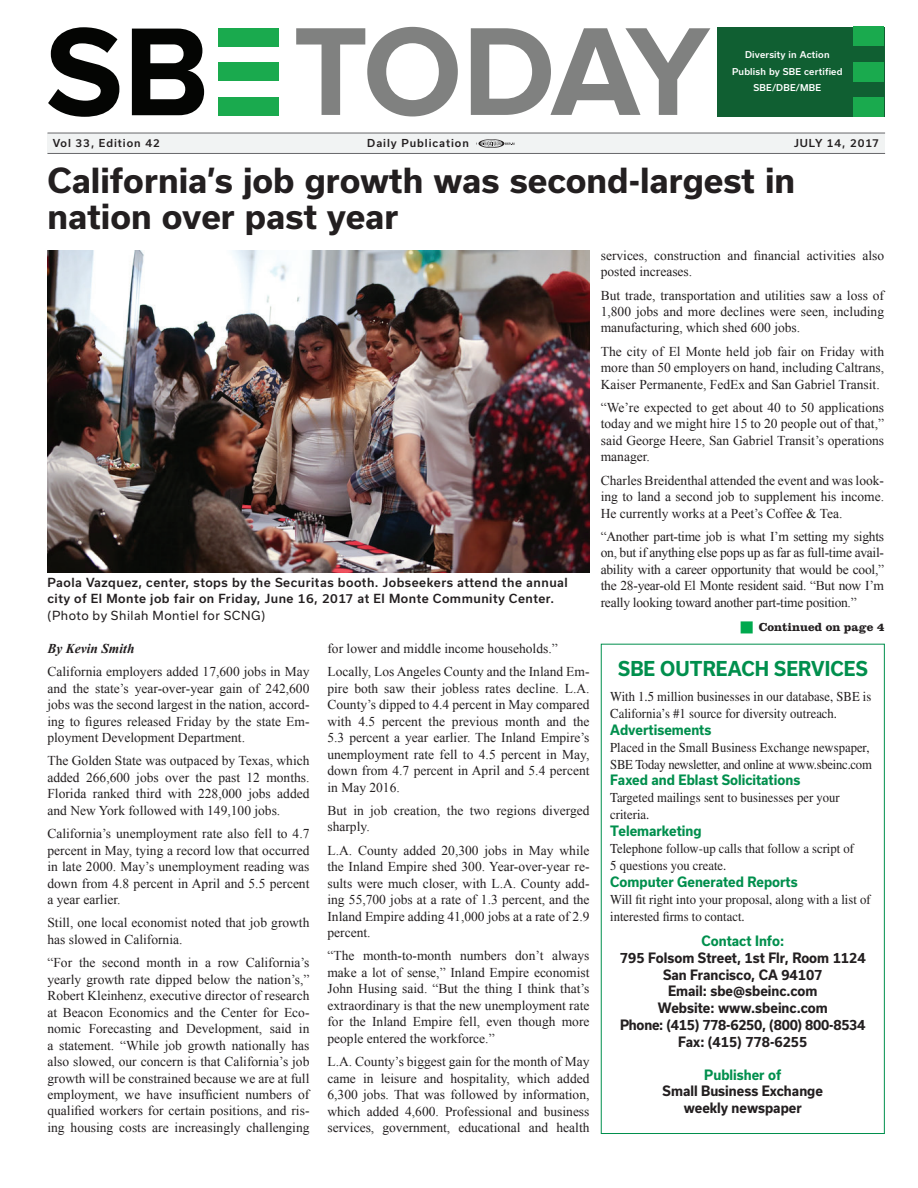
<style>
.page{position:relative;width:918px;height:1188px;background:#fff}
.page>*{position:absolute;margin:0;border:0;box-sizing:border-box;transform-origin:0 0}
.t1{font:700 33px/36px "Usual";color:#231f20}
.t2{font:700 19.65px "Usual";letter-spacing:.005em;color:#008f4d;scale:.93 1}
.t3{font:13.65px/17px "Times";color:#231f20;scale:.93 1}
.t4{font:700 13.65px/17px "Usual";color:#231f20;text-align:center;scale:.93 1}
.t5{font:700 13.65px "Usual";color:#008f4d;scale:.93 1}
.t6{font:13.5px/16.5px "Times New Roman";color:#231f20;text-align:justify}
.t7{font:italic 700 13.5px "Times New Roman";color:#231f20}
.t8{font:500 12px/16.5px "Usual";letter-spacing:.04em;color:#231f20}
.t9{font:12px "Usual";letter-spacing:.04em;color:#231f20}
.t10{font:700 12px "Clarendon LT Std";color:#231f20}
.t11{font:500 10.5px "Usual";letter-spacing:.09em;color:#231f20}
.t12{font:500 9px/16.5px "Usual";letter-spacing:.02em;color:#fff;text-align:center}
</style>
<div class="page">
<div style="left:601px;top:644px;width:284px;height:490px;background:#fff;border:1px solid #008f4d"></div>
<div style="left:47px;top:133px;width:838px;height:20px;background:#f1f3f3"></div>
<hr style="left:47px;top:133px;width:838px;height:1px;background:#67676a">
<hr style="left:47px;top:153px;width:838px;height:1px;background:#67676a">
<svg style="left:476px;top:139px;width:38px;height:9px"></svg>
<svg style="left:48px;top:27px;width:71px;height:90px"></svg>
<svg style="left:132px;top:29px;width:72px;height:86px"></svg>
<svg style="left:296px;top:27px;width:162px;height:89px"></svg>
<svg style="left:471px;top:28px;width:239px;height:87px"></svg>
<div style="left:218px;top:29px;width:61px;height:18px;background:#1aaa4e"></div>
<div style="left:218px;top:63px;width:61px;height:18px;background:#1aaa4e"></div>
<div style="left:218px;top:97px;width:61px;height:18px;background:#1aaa4e"></div>
<div style="left:717px;top:27px;width:167px;height:90px;background:#105f32"></div>
<div style="left:854px;top:27px;width:30px;height:19px;background:#1aaa4e"></div>
<div style="left:854px;top:98px;width:30px;height:19px;background:#1aaa4e"></div>
<div style="left:854px;top:62px;width:30px;height:19px;background:#1aaa4e"></div>
<img style="left:47px;top:251px;width:542px;height:322px">
<p class="t12" style="left:732px;top:46px;width:112px">Diversity in Action<br>Publish by SBE certified<br>SBE/DBE/MBE</p>
<p class="t11" style="left:53px;top:137px;width:109px">Vol 33, Edition 42</p>
<p class="t11" style="left:367px;top:137px;width:103px">Daily Publication</p>
<p class="t11" style="left:794px;top:137px;width:86px">JULY 14, 2017</p>
<h1 class="t1" style="left:47px;top:163px;width:749px">California’s job growth was second-largest in nation over past year</h1>
<p class="t8" style="left:47px;top:574px;width:522px">Paola Vazquez, center, stops by the Securitas booth. Jobseekers attend the annual city of El Monte job fair on Friday, June 16, 2017 at El Monte Community Center.</p>
<p class="t9" style="left:47px;top:608px;width:219px">(Photo by Shilah Montiel for SCNG)</p>
<p class="t7" style="left:47px;top:639px;width:89px">By Kevin Smith</p>
<p class="t6" style="left:47px;top:663px;width:264px">California employers added 17,600 jobs in May and the state’s year-over-year gain of 242,600 jobs was the second largest in the nation, accord&shy;ing to figures released Friday by the state Em&shy;ployment Development Department.</p>
<p class="t6" style="left:47px;top:752px;width:264px">The Golden State was outpaced by Texas, which added 266,600 jobs over the past 12 months.<br>Florida ranked third with 228,000 jobs added and New York followed with 149,100 jobs.</p>
<p class="t6" style="left:47px;top:825px;width:264px">California’s unemployment rate also fell to 4.7 percent in May, tying a record low that occurred in late 2000. May’s unemployment reading was down from 4.8 percent in April and 5.5 percent a year earlier.</p>
<p class="t6" style="left:47px;top:914px;width:264px">Still, one local economist noted that job growth has slowed in California.</p>
<p class="t6" style="left:47px;top:954px;width:264px">“For the second month in a row California’s yearly growth rate dipped below the nation’s,” Robert Kleinhenz, executive director of research at Beacon Economics and the Center for Eco&shy;nomic Forecasting and Development, said in a statement. “While job growth nationally has also slowed, our concern is that California’s job growth will be constrained because we are at full employment, we have insufficient numbers of qualified workers for certain positions, and ris&shy;ing housing costs are increasingly challenging</p>
<p class="t6" style="left:327px;top:637px;width:264px;line-height:23.2px">for lower and middle income households.”<br>Locally, Los Angeles County and the Inland Em-</p>
<p class="t6" style="left:327px;top:680px;width:264px">pire both saw their jobless rates decline. L.A.<br>County’s dipped to 4.4 percent in May compared with 4.5 percent the previous month and the 5.3 percent a year earlier. The Inland Empire’s unemployment rate fell to 4.5 percent in May, down from 4.7 percent in April and 5.4 percent in May 2016.</p>
<p class="t6" style="left:327px;top:802px;width:264px">But in job creation, the two regions diverged sharply.</p>
<p class="t6" style="left:327px;top:842px;width:264px">L.A. County added 20,300 jobs in May while the Inland Empire shed 300. Year-over-year re&shy;sults were much closer, with L.A. County add&shy;ing 55,700 jobs at a rate of 1.3 percent, and the Inland Empire adding 41,000 jobs at a rate of 2.9 percent.</p>
<p class="t6" style="left:327px;top:947px;width:264px">“The month-to-month numbers don’t always make a lot of sense,” Inland Empire economist John Husing said. “But the thing I think that’s extraordinary is that the new unemployment rate for the Inland Empire fell, even though more people entered the workforce.”</p>
<p class="t6" style="left:327px;top:1053px;width:264px">L.A. County’s biggest gain for the month of May came in leisure and hospitality, which added 6,300 jobs. That was followed by information, which added 4,600. Professional and business services, government, educational and health</p>
<p class="t6" style="left:601px;top:247px;width:285px">services, construction and financial activities also posted increases.</p>
<p class="t6" style="left:601px;top:287px;width:285px">But trade, transportation and utilities saw a loss of 1,800 jobs and more declines were seen, including manufacturing, which shed 600 jobs.</p>
<p class="t6" style="left:601px;top:343px;width:285px">The city of El Monte held job fair on Friday with more than 50 employers on hand, including Caltrans, Kaiser Permanente, FedEx and San Gabriel Transit.</p>
<p class="t6" style="left:601px;top:399px;width:285px">“We’re expected to get about 40 to 50 applications today and we might hire 15 to 20 people out of that,” said George Heere, San Gabriel Transit’s operations manager.</p>
<p class="t6" style="left:601px;top:472px;width:285px">Charles Breidenthal attended the event and was look&shy;ing to land a second job to supplement his income.<br>He currently works at a Peet’s Coffee &amp; Tea.</p>
<p class="t6" style="left:601px;top:528px;width:285px">“Another part-time job is what I’m setting my sights on, but if anything else pops up as far as full-time avail&shy;ability with a career opportunity that would be cool,” the 28-year-old El Monte resident said. “But now I’m really looking toward another part-time position.”</p>
<p class="t10" style="left:759px;top:620px;width:127px">Continued on page 4</p>
<h2 class="t2" style="left:618px;top:658px;width:270px">SBE OUTREACH SERVICES</h2>
<p class="t3" style="left:610px;top:688px;width:282px">With 1.5 million businesses in our database, SBE is<br>California’s #1 source for diversity outreach.</p>
<p class="t5" style="left:610px;top:722px;width:110px">Advertisements</p>
<p class="t3" style="left:610px;top:739px;width:283px">Placed in the Small Business Exchange newspaper,<br>SBE Today newsletter, and online at www.sbeinc.com</p>
<p class="t5" style="left:610px;top:772px;width:206px">Faxed and Eblast Solicitations</p>
<p class="t3" style="left:610px;top:789px;width:248px">Targeted mailings sent to businesses per your criteria.</p>
<p class="t5" style="left:610px;top:823px;width:100px">Telemarketing</p>
<p class="t3" style="left:610px;top:840px;width:264px">Telephone follow-up calls that follow a script of<br>5 questions you create.</p>
<p class="t5" style="left:610px;top:874px;width:203px">Computer Generated Reports</p>
<p class="t3" style="left:610px;top:891px;width:281px">Will fit right into your proposal, along with a list of interested firms to contact.</p>
<p class="t5" style="left:702px;top:933px;width:90px">Contact Info:</p>
<p class="t4" style="left:620px;top:949px;width:266px">795 Folsom Street, 1st Flr, Room 1124<br>San Francisco, CA 94107<br>Email: sbe@sbeinc.com<br>Website: www.sbeinc.com<br>Phone: (415) 778-6250, (800) 800-8534<br>Fax: (415) 778-6255</p>
<p class="t5" style="left:704px;top:1067px;width:84px">Publisher of</p>
<p class="t4" style="left:663px;top:1083px;width:174px">Small Business Exchange weekly newspaper</p>
</div>
